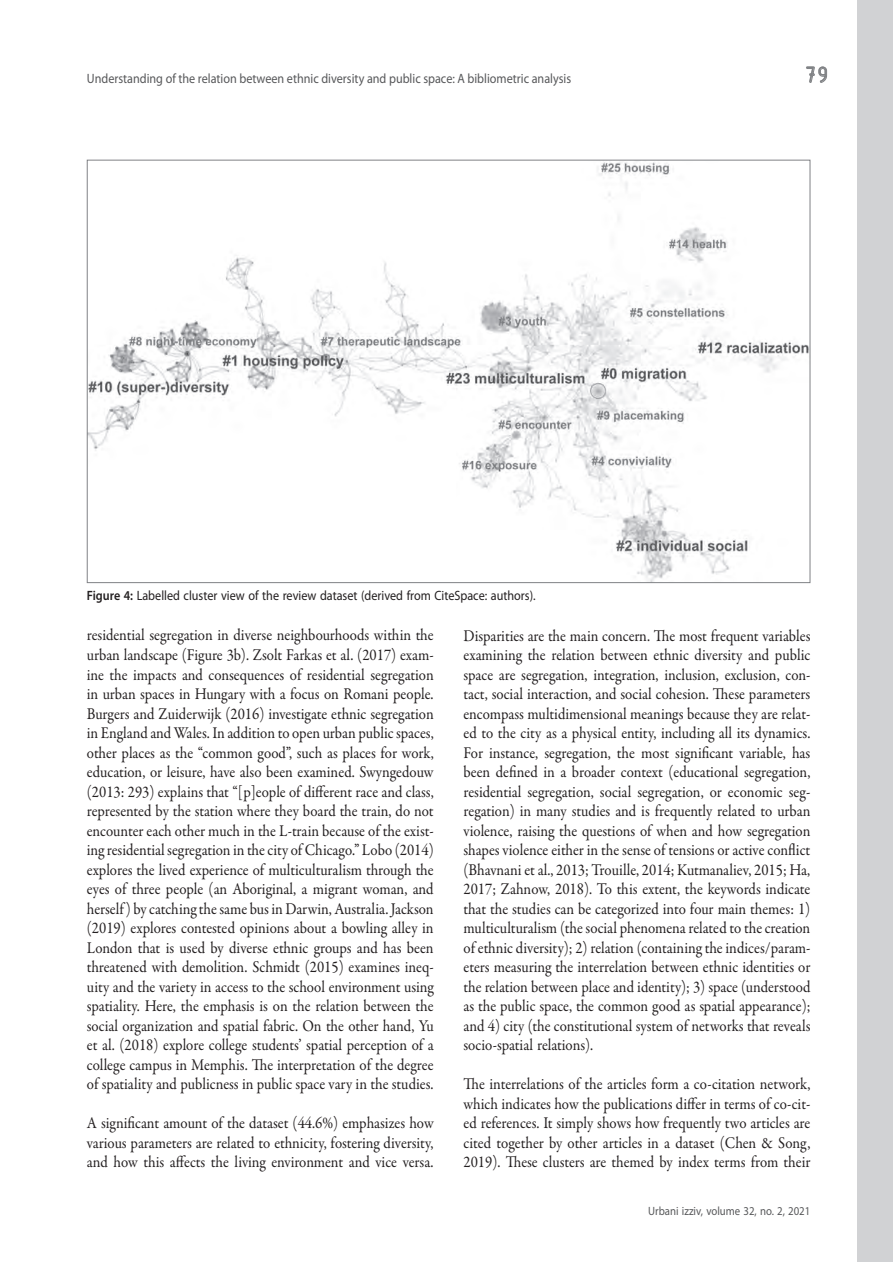
<style>
.page{position:relative;width:893px;height:1262px;background:#fff}
.page>*{position:absolute;margin:0;border:0;box-sizing:border-box;transform-origin:0 0}
.t1{font:24px "ISOCTEUR";color:#808285}
.t2{font:16.5px/19.5px "Garamond Premr Pro";color:#231f20;text-align:justify;scale:.9 1}
.t3{font:13.5px "Myriad Pro";color:#57585a;scale:.9 1}
.t4{font:13.5px "Myriad Pro";color:#231f20;scale:.9 1}
.t5{font:12px "Myriad Pro";color:#57585a;scale:.9 1}
.s1{font-weight:600}
</style>
<div class="page">
<svg style="left:806px;top:66px;width:21px;height:17px"></svg>
<div style="left:856px;top:0;width:36px;height:1261px;background:#d1d2d4"></div>
<img style="left:89px;top:162px;width:719px;height:419px">
<p class="t3" style="left:87px;top:71px;width:539px">Understanding of the relation between ethnic diversity and public space: A bibliometric analysis</p>
<p class="t4" style="left:87px;top:588px;width:500px"><span class="s1">Figure 4:</span> Labelled cluster view of the review dataset (derived from CiteSpace: authors).</p>
<h1 class="t1" style="left:801px;top:59px;width:31px">79</h1>
<p class="t2" style="left:87px;top:626px;width:387px">residential segregation in diverse neighbourhoods within the urban landscape (Figure 3b). Zsolt Farkas et al. (2017) exam&shy;ine the impacts and consequences of residential segregation in urban spaces in Hungary with a focus on Romani people.<br>Burgers and Zuiderwijk (2016) investigate ethnic segregation in England and Wales. In addition to open urban public spaces, other places as the “common good”, such as places for work, education, or leisure, have also been examined. Swyngedouw (2013: 293) explains that “[p]eople of different race and class, represented by the station where they board the train, do not encounter each other much in the L-train because of the exist&shy;ing residential segregation in the city of Chicago.” Lobo (2014) explores the lived experience of multiculturalism through the eyes of three people (an Aboriginal, a migrant woman, and herself ) by catching the same bus in Darwin, Australia. Jackson (2019) explores contested opinions about a bowling alley in London that is used by diverse ethnic groups and has been threatened with demolition. Schmidt (2015) examines ineq&shy;uity and the variety in access to the school environment using spatiality. Here, the emphasis is on the relation between the social organization and spatial fabric. On the other hand, Yu et al. (2018) explore college students’ spatial perception of a college campus in Memphis. The interpretation of the degree of spatiality and publicness in public space vary in the studies.</p>
<p class="t2" style="left:87px;top:1113px;width:387px">A significant amount of the dataset (44.6%) emphasizes how various parameters are related to ethnicity, fostering diversity, and how this affects the living environment and vice versa.</p>
<p class="t2" style="left:463px;top:626px;width:387px">Disparities are the main concern. The most frequent variables examining the relation between ethnic diversity and public space are segregation, integration, inclusion, exclusion, con&shy;tact, social interaction, and social cohesion. These parameters encompass multidimensional meanings because they are relat&shy;ed to the city as a physical entity, including all its dynamics.<br>For instance, segregation, the most significant variable, has been defined in a broader context (educational segregation, residential segregation, social segregation, or economic seg&shy;regation) in many studies and is frequently related to urban violence, raising the questions of when and how segregation shapes violence either in the sense of tensions or active conflict (Bhavnani et al., 2013; Trouille, 2014; Kutmanaliev, 2015; Ha, 2017; Zahnow, 2018). To this extent, the keywords indicate that the studies can be categorized into four main themes: 1) multiculturalism (the social phenomena related to the creation of ethnic diversity); 2) relation (containing the indices/param&shy;eters measuring the interrelation between ethnic identities or the relation between place and identity); 3) space (understood as the public space, the common good as spatial appearance); and 4) city (the constitutional system of networks that reveals socio-spatial relations).</p>
<p class="t2" style="left:463px;top:1074px;width:387px">The interrelations of the articles form a co-citation network, which indicates how the publications differ in terms of co-cit&shy;ed references. It simply shows how frequently two articles are cited together by other articles in a dataset (Chen &amp; Song, 2019). These clusters are themed by index terms from their</p>
<p class="t5" style="left:648px;top:1204px;width:182px">Urbani izziv, volume 32, no. 2, 2021</p>
</div>
